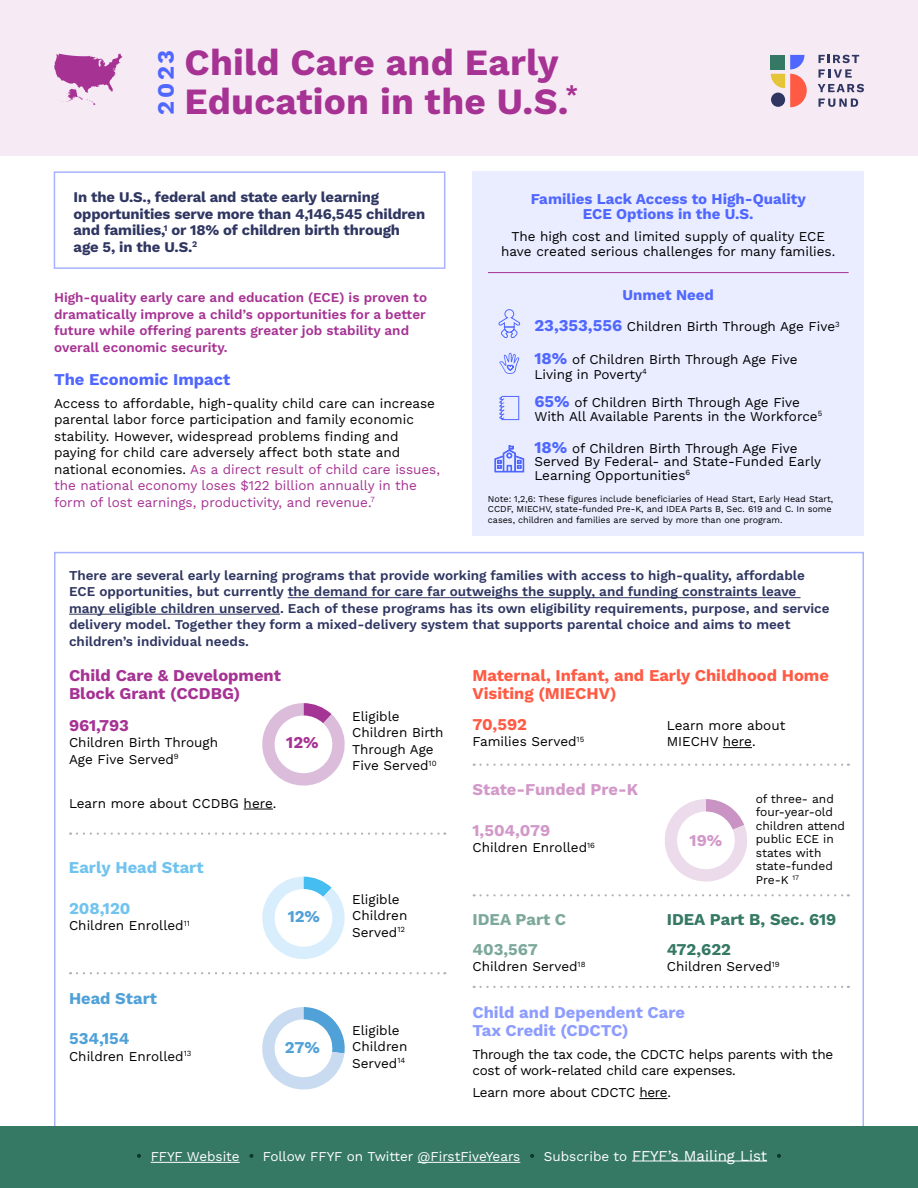
<style>
.page{position:relative;width:918px;height:1188px;background:#fff}
.page>*{position:absolute;margin:0;border:0;box-sizing:border-box;transform-origin:0 0}
.t1{font:700 37.05px/38.5px "Work Sans";letter-spacing:.005em;color:#a63293}
.t2{font:700 23.55px "Work Sans";color:#4f67ff}
.t3{font:700 16.5px/18px "Work Sans";color:#ff5a43}
.t4{font:700 16.5px/18px "Work Sans";color:#a63293}
.t5{font:700 16.5px/18px "Work Sans";color:#8d9cff}
.t6{font:700 16.5px "Work Sans";color:#d298c9}
.t7{font:700 16.5px "Work Sans";color:#357864}
.t8{font:700 16.5px "Work Sans";color:#50a1d8}
.t9{font:700 16.5px "Work Sans";color:#6fc3ee}
.t10{font:700 16.5px "Work Sans";color:#4f67ff}
.t11{font:700 16.5px "Work Sans";color:#7ca89b}
.t12{font:700 15px/15px "Work Sans";color:#4f67ff;text-align:center}
.t13{font:15px "Work Sans";color:#fff}
.t14{font:700 14.85px/16.8px "Work Sans";letter-spacing:-.01em;color:#2f3661}
.t15{font:13.5px/16.5px "Work Sans";color:#000}
.t16{font:600 13.5px/16.5px "Work Sans";color:#2f3661}
.t17{font:600 13.5px/16.5px "Work Sans";color:#a63293}
.t18{font:13.5px/16.5px "Work Sans";letter-spacing:-.02em;color:#000}
.t19{font:13.5px "Work Sans";color:#fff}
.t20{font:12px/13.5px "Work Sans";color:#000}
.t21{font:9px/10.5px "Work Sans";color:#000}
.s1{color:#a63293}
.s2{font-weight:700;font-size:16.5px;color:#4f67ff}
.s3{font-size:13.5px}
</style>
<div class="page">
<div style="left:472px;top:171px;width:392px;height:365px;background:#eaedff"></div>
<div style="left:54px;top:171px;width:391px;height:98px;border:2px solid #a7b3ff"></div>
<div style="left:0;top:0;width:918px;height:156px;background:#f6ebf4"></div>
<svg style="left:54px;top:54px;width:68px;height:51px"></svg>
<svg style="left:771px;top:55px;width:36px;height:52px"></svg>
<svg style="left:819px;top:55px;width:40px;height:8px"></svg>
<svg style="left:819px;top:69px;width:33px;height:9px"></svg>
<svg style="left:818px;top:84px;width:46px;height:8px"></svg>
<svg style="left:819px;top:99px;width:39px;height:8px"></svg>
<hr style="left:488px;top:272px;width:361px;height:1px;background:#a63293">
<svg style="left:495px;top:445px;width:29px;height:27px"></svg>
<div style="left:501px;top:396px;width:18px;height:24px;background:#eaedff;border:1px solid #4f67ff"></div>
<svg style="left:499px;top:397px;width:7px;height:22px"></svg>
<svg style="left:498px;top:309px;width:23px;height:30px"></svg>
<svg style="left:499px;top:353px;width:20px;height:21px"></svg>
<svg style="left:262px;top:703px;width:83px;height:83px"></svg>
<svg style="left:262px;top:877px;width:83px;height:82px"></svg>
<svg style="left:262px;top:1007px;width:83px;height:83px"></svg>
<svg style="left:665px;top:799px;width:82px;height:83px"></svg>
<hr style="left:288px;top:597px;width:513px;height:1px;background:#2f3661">
<hr style="left:69px;top:614px;width:211px;height:1px;background:#2f3661">
<svg style="left:244px;top:809px;width:29px;height:1px"></svg>
<svg style="left:77px;top:972px;width:368px;height:2px"></svg>
<svg style="left:77px;top:832px;width:368px;height:3px"></svg>
<svg style="left:474px;top:764px;width:375px;height:2px"></svg>
<svg style="left:474px;top:894px;width:375px;height:2px"></svg>
<svg style="left:474px;top:986px;width:375px;height:2px"></svg>
<div style="left:0;top:1126px;width:918px;height:62px;background:#357864"></div>
<svg style="left:249px;top:1154px;width:4px;height:4px"></svg>
<svg style="left:137px;top:1154px;width:4px;height:4px"></svg>
<svg style="left:530px;top:1154px;width:4px;height:4px"></svg>
<svg style="left:777px;top:1154px;width:4px;height:4px"></svg>
<hr style="left:418px;top:1162px;width:102px;height:1px;background:#fff">
<hr style="left:151px;top:1162px;width:89px;height:1px;background:#fff">
<hr style="left:632px;top:1161px;width:135px;height:1px;background:#fff">
<svg style="left:723px;top:747px;width:29px;height:1px"></svg>
<svg style="left:639px;top:1098px;width:28px;height:1px"></svg>
<h2 class="t2" style="left:148px;top:115px;width:66px;rotate:-90deg">2023</h2>
<h1 class="t1" style="left:185px;top:42px;width:395px">Child Care and Early<br>Education in the U.S.<sup>*</sup></h1>
<p class="t14" style="left:74px;top:188px;width:353px">In the U.S., federal and state early learning opportunities serve more than 4,146,545 children and families,<sup>1</sup> or 18% of children birth through age 5, in the U.S.<sup>2</sup></p>
<p class="t17" style="left:54px;top:289px;width:375px">High-quality early care and education (ECE) is proven to dramatically improve a child’s opportunities for a better future while offering parents greater job stability and overall economic security.</p>
<p class="t10" style="left:54px;top:366px;width:178px">The Economic Impact</p>
<p class="t15" style="left:54px;top:394px;width:387px">Access to affordable, high-quality child care can increase parental labor force participation and family economic stability. However, widespread problems finding and paying for child care adversely affect both state and national economies. <span class="s1">As a direct result of child care issues, the national economy loses $122 billion annually in the form of lost earnings, productivity, and revenue.</span><sup>7</sup></p>
<p class="t12" style="left:531px;top:191px;width:277px">Families Lack Access to High-Quality<br>ECE Options in the U.S.</p>
<p class="t15" style="left:501px;top:228px;width:336px;line-height:15px;text-align:center">The high cost and limited supply of quality ECE have created serious challenges for many families.</p>
<p class="t12" style="left:623px;top:287px;width:93px">Unmet Need</p>
<p class="t15" style="left:534px;top:318px;width:307px"><span class="s2">23,353,556</span> Children Birth Through Age Five<sup>3</sup></p>
<p class="t15" style="left:534px;top:351px;width:265px;line-height:15px"><span class="s2">18%</span> of Children Birth Through Age Five<br>Living in Poverty<sup>4</sup></p>
<p class="t15" style="left:534px;top:396px;width:289px;line-height:13.5px"><span class="s2">65%</span> of Children Birth Through Age Five<br>With All Available Parents in the Workforce<sup>5</sup></p>
<p class="t15" style="left:534px;top:441px;width:288px;line-height:13.5px"><span class="s2">18%</span> of Children Birth Through Age Five<br>Served By Federal- and State-Funded Early<br>Learning Opportunities<sup>6</sup></p>
<p class="t21" style="left:488px;top:493px;width:347px">Note: 1,2,6: These figures include beneficiaries of Head Start, Early Head Start,<br>CCDF, MIECHV, state-funded Pre-K, and IDEA Parts B, Sec. 619 and C. In some cases, children and families are served by more than one program.</p>
<p class="t16" style="left:69px;top:566px;width:762px">There are several early learning programs that provide working families with access to high-quality, affordable ECE opportunities, but currently the demand for care far outweighs the supply, and funding constraints leave many eligible children unserved. Each of these programs has its own eligibility requirements, purpose, and service delivery model. Together they form a mixed-delivery system that supports parental choice and aims to meet children’s individual needs.</p>
<p class="t4" style="left:69px;top:665px;width:214px">Child Care &amp; Development<br>Block Grant (CCDBG)</p>
<p class="t3" style="left:472px;top:665px;width:358px">Maternal, Infant, and Early Childhood Home<br>Visiting (MIECHV)</p>
<p class="t4" style="left:69px;top:715px;width:61px">961,793</p>
<p class="t15" style="left:69px;top:734px;width:151px">Children Birth Through<br>Age Five Served<sup>9</sup></p>
<p class="t4" style="left:286px;top:733px;width:34px">12%</p>
<p class="t15" style="left:69px;top:794px;width:209px">Learn more about CCDBG here.</p>
<p class="t9" style="left:69px;top:855px;width:136px">Early Head Start</p>
<p class="t9" style="left:69px;top:895px;width:63px">208,120</p>
<p class="t15" style="left:69px;top:917px;width:122px">Children Enrolled<sup>11</sup></p>
<p class="t8" style="left:288px;top:904px;width:34px">12%</p>
<p class="t8" style="left:69px;top:986px;width:89px">Head Start</p>
<p class="t8" style="left:69px;top:1026px;width:62px">534,154</p>
<p class="t15" style="left:69px;top:1047px;width:124px">Children Enrolled<sup>13</sup></p>
<p class="t8" style="left:285px;top:1034px;width:37px">27%</p>
<p class="t15" style="left:352px;top:708px;width:93px">Eligible<br>Children Birth<br>Through Age<br>Five Served<sup>10</sup></p>
<p class="t15" style="left:352px;top:890px;width:57px">Eligible<br>Children<br>Served<sup>12</sup></p>
<p class="t15" style="left:352px;top:1021px;width:57px">Eligible<br>Children<br>Served<sup>14</sup></p>
<p class="t3" style="left:473px;top:714px;width:56px">70,592</p>
<p class="t15" style="left:473px;top:733px;width:113px">Families Served<sup>15</sup></p>
<p class="t6" style="left:473px;top:777px;width:167px">State-Funded Pre-K</p>
<p class="t6" style="left:473px;top:817px;width:79px">1,504,079</p>
<p class="t15" style="left:473px;top:839px;width:124px">Children Enrolled<sup>16</sup></p>
<p class="t11" style="left:473px;top:906px;width:95px">IDEA Part C</p>
<p class="t11" style="left:473px;top:937px;width:67px">403,567</p>
<p class="t15" style="left:473px;top:958px;width:114px">Children Served<sup>18</sup></p>
<p class="t15" style="left:667px;top:716px;width:120px">Learn more about<br>MIECHV here.</p>
<p class="t6" style="left:690px;top:827px;width:34px">19%</p>
<p class="t20" style="left:756px;top:792px;width:91px">of three- and four-year-old children attend public ECE in states with state-funded<br>Pre-K <sup>17</sup></p>
<p class="t7" style="left:667px;top:906px;width:171px">IDEA Part B, Sec. 619</p>
<p class="t7" style="left:667px;top:937px;width:66px">472,622</p>
<p class="t15" style="left:667px;top:958px;width:114px">Children Served<sup>19</sup></p>
<p class="t5" style="left:472px;top:1002px;width:214px">Child and Dependent Care<br>Tax Credit (CDCTC)</p>
<p class="t18" style="left:472px;top:1045px;width:362px">Through the tax code, the CDCTC helps parents with the cost of work-related child care expenses.</p>
<p class="t18" style="left:472px;top:1084px;width:200px">Learn more about CDCTC here.</p>
<p class="t19" style="left:151px;top:1146px;width:91px">FFYF Website</p>
<p class="t19" style="left:263px;top:1146px;width:259px">Follow FFYF on Twitter @FirstFiveYears</p>
<p class="t13" style="left:544px;top:1144px;width:225px"><span class="s3">Subscribe to</span> FFYF’s Mailing List</p>
</div>
